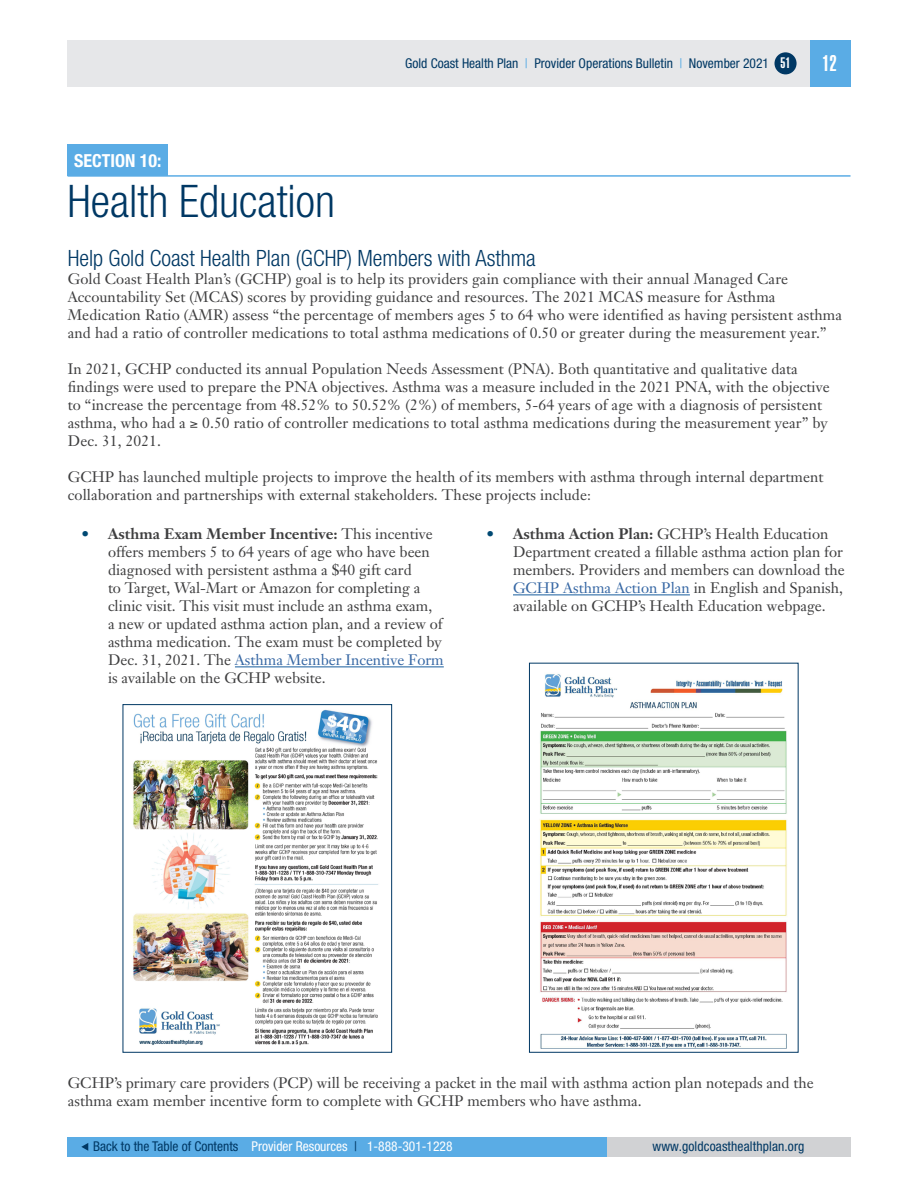
<style>
.page{position:relative;width:918px;height:1188px;background:#fff}
.page>*{position:absolute;margin:0;border:0;box-sizing:border-box;transform-origin:0 0}
.t1{font:300 condensed 45px "Helvetica Neue";color:#003864}
.t2{font:300 condensed 22.5px "Helvetica Neue";color:#003864}
.t3{font:22.35px "Helvetica LT Std Ultra Comp";color:#fff}
.t4{font:700 condensed 18px "Helvetica Neue";color:#fff}
.t5{font:15px/18px "Janson Text";letter-spacing:.005em;color:#3e3e3f}
.t6{font:condensed 13.5px "Helvetica Neue";color:#003864}
.t7{font:condensed 13.5px "Helvetica Neue";color:#fff}
.s1{color:#5aace5}
.s2{font-family:"Helvetica LT Std Ultra Comp";font-stretch:normal;font-size:15px;color:#fff}
.s3{font-weight:700;color:#004973}
.s4{font-weight:700}
.s5{color:#3667a4}
.s6{color:#003864}
</style>
<div class="page">
<div style="left:810px;top:40px;width:40px;height:47px;background:#5aace5"></div>
<div style="left:68px;top:40px;width:742px;height:47px;background:#e6e7e9"></div>
<div style="left:774px;top:52px;width:23px;height:22px;background:#003864;border-radius:50%"></div>
<div style="left:607px;top:1137px;width:244px;height:20px;background:#d1d2d4"></div>
<div style="left:68px;top:1137px;width:539px;height:20px;background:#5aace5"></div>
<svg style="left:81px;top:1143px;width:7px;height:8px"></svg>
<hr style="left:68px;top:175px;width:783px;height:2px;background:#5aace5">
<div style="left:68px;top:144px;width:100px;height:32px;background:#5aace5"></div>
<hr style="left:235px;top:667px;width:209px;height:1px;background:#175d9e">
<hr style="left:513px;top:595px;width:177px;height:1px;background:#175d9e">
<img style="left:133px;top:709px;width:245px;height:337px">
<div style="left:123px;top:704px;width:269px;height:349px;border:1px solid #003864"></div>
<img style="left:540px;top:674px;width:247px;height:375px">
<div style="left:529px;top:663px;width:270px;height:390px;border:1px solid #003864"></div>
<p class="t4" style="left:74px;top:149px;width:89px">SECTION 10:</p>
<h1 class="t1" style="left:68px;top:175px;width:269px">Health Education</h1>
<p class="t6" style="left:405px;top:55px;width:387px">Gold Coast Health Plan <span class="s1">|</span> Provider Operations Bulletin <span class="s1">|</span> November 2021 <span class="s2">51</span></p>
<h3 class="t3" style="left:822px;top:51px;width:16px">12</h3>
<h2 class="t2" style="left:68px;top:245px;width:470px">Help Gold Coast Health Plan (GCHP) Members with Asthma</h2>
<p class="t5" style="left:68px;top:270px;width:776px">Gold Coast Health Plan’s (GCHP) goal is to help its providers gain compliance with their annual Managed Care Accountability Set (MCAS) scores by providing guidance and resources. The 2021 MCAS measure for Asthma Medication Ratio (AMR) assess “the percentage of members ages 5 to 64 who were identified as having persistent asthma and had a ratio of controller medications to total asthma medications of 0.50 or greater during the measurement year.”</p>
<p class="t5" style="left:68px;top:360px;width:764px">In 2021, GCHP conducted its annual Population Needs Assessment (PNA). Both quantitative and qualitative data findings were used to prepare the PNA objectives. Asthma was a measure included in the 2021 PNA, with the objective to “increase the percentage from 48.52% to 50.52% (2%) of members, 5-64 years of age with a diagnosis of persistent asthma, who had a ≥ 0.50 ratio of controller medications to total asthma medications during the measurement year” by Dec. 31, 2021.</p>
<p class="t5" style="left:68px;top:468px;width:757px">GCHP has launched multiple projects to improve the health of its members with asthma through internal department collaboration and partnerships with external stakeholders. These projects include:</p>
<p class="t5" style="left:108px;top:524px;width:337px;text-indent:-27px"><span class="s3">•</span> <span class="s4">Asthma Exam Member Incentive:</span> This incentive offers members 5 to 64 years of age who have been diagnosed with persistent asthma a $40 gift card<br>to Target, Wal-Mart or Amazon for completing a clinic visit. This visit must include an asthma exam,<br>a new or updated asthma action plan, and a review of asthma medication. The exam must be completed by Dec. 31, 2021. The <span class="s5">Asthma Member Incentive Form </span>is available on the GCHP website.</p>
<p class="t5" style="left:513px;top:524px;width:333px;text-indent:-27px"><span class="s3">•</span> <span class="s4">Asthma Action Plan:</span> GCHP’s Health Education Department created a fillable asthma action plan for members. Providers and members can download the <span class="s5">GCHP Asthma Action Plan</span> in English and Spanish, available on GCHP’s Health Education webpage.</p>
<p class="t5" style="left:68px;top:1073px;width:748px">GCHP’s primary care providers (PCP) will be receiving a packet in the mail with asthma action plan notepads and the asthma exam member incentive form to complete with GCHP members who have asthma.</p>
<p class="t7" style="left:93px;top:1139px;width:361px"><span class="s6">Back to the Table of Contents</span> Provider Resources <span class="s6">|</span> 1-888-301-1228</p>
<p class="t6" style="left:653px;top:1139px;width:153px">www.goldcoasthealthplan.org</p>
</div>
